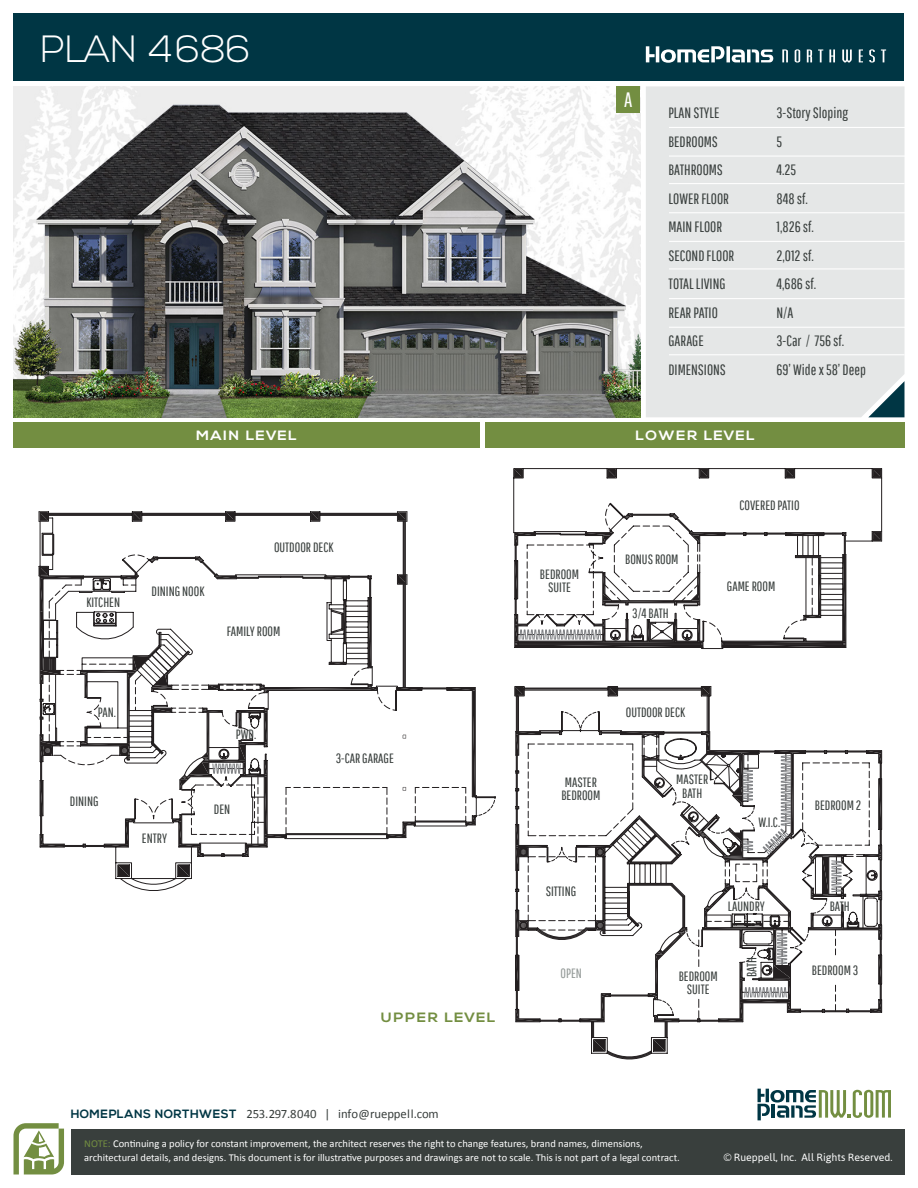
<style>
.page{position:relative;width:918px;height:1188px;background:#fff}
.page>*{position:absolute;margin:0;border:0;box-sizing:border-box;transform-origin:0 0}
.t1{font:300 37.95px "Nexa";letter-spacing:.005em;color:#fff}
.t2{font:20.85px "Pathway Gothic One";color:#fff}
.t3{font:15px "Pathway Gothic One";color:#393f3d}
.t4{font:13.5px/13.5px "Pathway Gothic One";color:#393f3d;text-align:center}
.t5{font:700 13.5px "Nexa";letter-spacing:.08em;color:#fff;scale:1.11 1}
.t6{font:700 13.5px "Nexa";letter-spacing:.09em;color:#738e41;scale:1.11 1}
.t7{font:13.5px "Pathway Gothic One";color:#939997}
.t8{font:12.75px "Calibri";color:#393f3d}
.t9{font:10.5px/13.5px "Calibri";color:#fff}
.t10{font:10.5px "Asap";color:#fff}
.s1{font-family:"Nexa";font-weight:700;font-size:12px;color:#003644}
.s2{color:#738e41}
</style>
<div class="page">
<div style="left:14px;top:14px;width:890px;height:67px;background:#003644"></div>
<div style="left:71px;top:1129px;width:833px;height:45px;background:#393f3d"></div>
<svg style="left:14px;top:1123px;width:50px;height:52px"></svg>
<svg style="left:758px;top:1089px;width:133px;height:31px"></svg>
<div style="left:646px;top:86px;width:258px;height:331px;background:#e5e7e7"></div>
<hr style="left:669px;top:127px;width:240px;height:1px;background:#fff">
<hr style="left:669px;top:156px;width:240px;height:1px;background:#fff">
<hr style="left:669px;top:183px;width:236px;height:1px;background:#fff">
<img style="left:14px;top:86px;width:626px;height:331px">
<svg style="left:868px;top:381px;width:36px;height:36px"></svg>
<div style="left:616px;top:86px;width:24px;height:27px;background:#738e41"></div>
<hr style="left:669px;top:212px;width:240px;height:1px;background:#fff">
<hr style="left:669px;top:241px;width:240px;height:1px;background:#fff">
<hr style="left:669px;top:268px;width:236px;height:1px;background:#fff">
<hr style="left:669px;top:298px;width:240px;height:1px;background:#fff">
<hr style="left:669px;top:327px;width:240px;height:1px;background:#fff">
<hr style="left:669px;top:354px;width:236px;height:1px;background:#fff">
<div style="left:485px;top:423px;width:419px;height:25px;background:#738e41"></div>
<div style="left:14px;top:423px;width:466px;height:25px;background:#738e41"></div>
<svg style="left:818px;top:49px;width:5px;height:13px"></svg>
<svg style="left:842px;top:49px;width:10px;height:13px"></svg>
<svg style="left:869px;top:49px;width:6px;height:14px"></svg>
<svg style="left:795px;top:49px;width:5px;height:14px"></svg>
<svg style="left:807px;top:49px;width:5px;height:13px"></svg>
<svg style="left:829px;top:49px;width:6px;height:13px"></svg>
<svg style="left:859px;top:49px;width:4px;height:13px"></svg>
<svg style="left:782px;top:49px;width:6px;height:13px"></svg>
<svg style="left:881px;top:49px;width:5px;height:13px"></svg>
<svg style="left:646px;top:46px;width:127px;height:17px"></svg>
<svg style="left:39px;top:511px;width:457px;height:314px"></svg>
<svg style="left:403px;top:787px;width:4px;height:4px"></svg>
<svg style="left:403px;top:735px;width:4px;height:4px"></svg>
<svg style="left:227px;top:513px;width:7px;height:7px"></svg>
<svg style="left:133px;top:513px;width:8px;height:7px"></svg>
<svg style="left:40px;top:513px;width:7px;height:7px"></svg>
<svg style="left:396px;top:688px;width:26px;height:2px"></svg>
<svg style="left:447px;top:688px;width:28px;height:109px"></svg>
<svg style="left:466px;top:816px;width:9px;height:9px"></svg>
<svg style="left:387px;top:822px;width:28px;height:16px"></svg>
<svg style="left:399px;top:513px;width:7px;height:7px"></svg>
<svg style="left:312px;top:513px;width:7px;height:7px"></svg>
<svg style="left:399px;top:576px;width:7px;height:7px"></svg>
<svg style="left:40px;top:557px;width:337px;height:320px"></svg>
<svg style="left:513px;top:468px;width:369px;height:9px"></svg>
<svg style="left:513px;top:477px;width:369px;height:172px"></svg>
<svg style="left:515px;top:561px;width:3px;height:38px"></svg>
<svg style="left:515px;top:533px;width:20px;height:12px"></svg>
<svg style="left:585px;top:531px;width:28px;height:12px"></svg>
<svg style="left:625px;top:514px;width:7px;height:5px"></svg>
<svg style="left:670px;top:514px;width:8px;height:5px"></svg>
<svg style="left:689px;top:531px;width:36px;height:12px"></svg>
<svg style="left:603px;top:573px;width:97px;height:32px"></svg>
<svg style="left:722px;top:554px;width:124px;height:93px"></svg>
<svg style="left:786px;top:533px;width:38px;height:3px"></svg>
<svg style="left:515px;top:470px;width:7px;height:7px"></svg>
<svg style="left:608px;top:470px;width:7px;height:7px"></svg>
<svg style="left:700px;top:470px;width:8px;height:7px"></svg>
<svg style="left:786px;top:470px;width:8px;height:7px"></svg>
<svg style="left:873px;top:470px;width:8px;height:7px"></svg>
<svg style="left:873px;top:533px;width:8px;height:7px"></svg>
<svg style="left:515px;top:615px;width:188px;height:32px"></svg>
<svg style="left:518px;top:686px;width:194px;height:50px"></svg>
<svg style="left:515px;top:738px;width:62px;height:284px"></svg>
<svg style="left:702px;top:688px;width:8px;height:7px"></svg>
<svg style="left:609px;top:688px;width:8px;height:7px"></svg>
<svg style="left:516px;top:688px;width:7px;height:7px"></svg>
<svg style="left:518px;top:839px;width:226px;height:213px"></svg>
<svg style="left:516px;top:732px;width:25px;height:23px"></svg>
<svg style="left:516px;top:825px;width:31px;height:45px"></svg>
<svg style="left:516px;top:910px;width:11px;height:26px"></svg>
<svg style="left:516px;top:955px;width:3px;height:36px"></svg>
<svg style="left:516px;top:1009px;width:24px;height:13px"></svg>
<svg style="left:594px;top:1040px;width:11px;height:11px"></svg>
<svg style="left:654px;top:1040px;width:11px;height:11px"></svg>
<svg style="left:577px;top:732px;width:305px;height:290px"></svg>
<p class="t1" style="left:40px;top:28px;width:212px">PLAN 4686</p>
<p class="t2" style="left:624px;top:87px;width:10px">A</p>
<p class="t3" style="left:669px;top:104px;width:53px">PLAN STYLE</p>
<p class="t3" style="left:777px;top:104px;width:73px">3-Story Sloping</p>
<p class="t3" style="left:669px;top:132px;width:51px">BEDROOMS</p>
<p class="t3" style="left:777px;top:132px;width:7px">5</p>
<p class="t3" style="left:669px;top:161px;width:56px">BATHROOMS</p>
<p class="t3" style="left:777px;top:161px;width:21px">4.25</p>
<p class="t3" style="left:669px;top:189px;width:62px">LOWER FLOOR</p>
<p class="t3" style="left:777px;top:189px;width:33px">848 sf.</p>
<p class="t3" style="left:669px;top:218px;width:55px">MAIN FLOOR</p>
<p class="t3" style="left:777px;top:218px;width:39px">1,826 sf.</p>
<p class="t3" style="left:669px;top:246px;width:67px">SECOND FLOOR</p>
<p class="t3" style="left:777px;top:246px;width:39px">2,012 sf.</p>
<p class="t3" style="left:669px;top:275px;width:59px">TOTAL LIVING</p>
<p class="t3" style="left:777px;top:275px;width:41px">4,686 sf.</p>
<p class="t3" style="left:669px;top:303px;width:51px">REAR PATIO</p>
<p class="t3" style="left:777px;top:303px;width:19px">N/A</p>
<p class="t3" style="left:669px;top:332px;width:37px">GARAGE</p>
<p class="t3" style="left:777px;top:332px;width:69px">3-Car / 756 sf.</p>
<p class="t3" style="left:669px;top:360px;width:59px">DIMENSIONS</p>
<p class="t3" style="left:777px;top:360px;width:91px">69’ Wide x 58’ Deep</p>
<p class="t5" style="left:196px;top:427px;width:92px">MAIN LEVEL</p>
<p class="t5" style="left:636px;top:427px;width:109px">LOWER LEVEL</p>
<p class="t4" style="left:86px;top:595px;width:35px">KITCHEN</p>
<p class="t4" style="left:152px;top:584px;width:54px">DINING NOOK</p>
<p class="t4" style="left:274px;top:540px;width:61px">OUTDOOR DECK</p>
<p class="t4" style="left:227px;top:625px;width:55px">FAMILY ROOM</p>
<p class="t4" style="left:540px;top:567px;width:41px">BEDROOM</p>
<p class="t4" style="left:548px;top:580px;width:24px">SUITE</p>
<p class="t4" style="left:625px;top:552px;width:55px">BONUS ROOM</p>
<p class="t4" style="left:632px;top:606px;width:38px">3/4 BATH</p>
<p class="t4" style="left:739px;top:498px;width:62px">COVERED PATIO</p>
<p class="t4" style="left:727px;top:579px;width:50px">GAME ROOM</p>
<p class="t4" style="left:98px;top:705px;width:20px">PAN.</p>
<p class="t4" style="left:70px;top:795px;width:30px">DINING</p>
<p class="t4" style="left:142px;top:831px;width:27px">ENTRY</p>
<p class="t4" style="left:236px;top:727px;width:22px">PWD.</p>
<p class="t4" style="left:336px;top:751px;width:60px">3-CAR GARAGE</p>
<p class="t4" style="left:626px;top:705px;width:61px">OUTDOOR DECK</p>
<p class="t4" style="left:676px;top:773px;width:34px">MASTER<br>BATH</p>
<p class="t4" style="left:565px;top:775px;width:34px">MASTER</p>
<p class="t4" style="left:561px;top:788px;width:41px">BEDROOM</p>
<p class="t4" style="left:214px;top:802px;width:18px">DEN</p>
<p class="t4" style="left:815px;top:798px;width:48px">BEDROOM 2</p>
<p class="t6" style="left:381px;top:1010px;width:105px">UPPER LEVEL</p>
<p class="t4" style="left:546px;top:884px;width:32px">SITTING</p>
<p class="t7" style="left:561px;top:965px;width:23px">OPEN</p>
<p class="t4" style="left:758px;top:815px;width:23px">W.I.C.</p>
<p class="t4" style="left:728px;top:899px;width:39px">LAUNDRY</p>
<p class="t4" style="left:679px;top:969px;width:41px">BEDROOM</p>
<p class="t4" style="left:687px;top:983px;width:24px">SUITE</p>
<p class="t4" style="left:745px;top:977px;width:22px;rotate:-90deg">BATH</p>
<p class="t4" style="left:830px;top:899px;width:22px">BATH</p>
<p class="t4" style="left:812px;top:964px;width:48px">BEDROOM 3</p>
<p class="t8" style="left:71px;top:1106px;width:370px"><span class="s1">HOMEPLANS NORTHWEST</span> 253.297.8040 | info@rueppell.com</p>
<p class="t9" style="left:84px;top:1137px;width:597px"><span class="s2">NOTE:</span> Continuing a policy for constant improvement, the architect reserves the right to change features, brand names, dimensions, architectural details, and designs. This document is for illustrative purposes and drawings are not to scale. This is not part of a legal contract.</p>
<p class="t10" style="left:724px;top:1151px;width:170px">© Rueppell, Inc. All Rights Reserved.</p>
</div>
